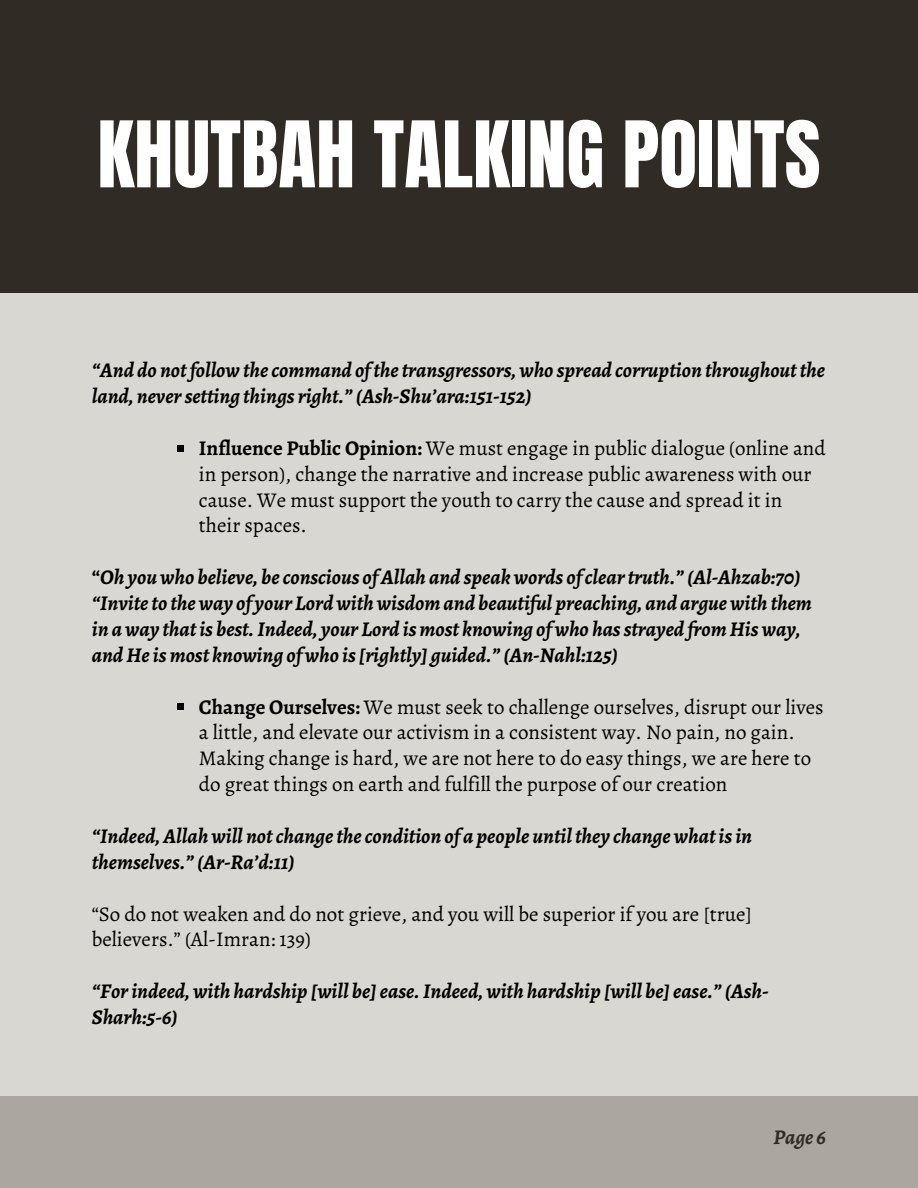
<style>
.page{position:relative;width:918px;height:1188px;background:#fff}
.page>*{position:absolute;margin:0;border:0;box-sizing:border-box;transform-origin:0 0}
.t1{font:78px "Anton";color:#fff}
.t2{font:italic 700 21px/25.8px "Alegreya";color:#000}
.t3{font:21px/25.8px "Alegreya";color:#000}
.t4{font:italic 700 21px "Alegreya";color:#312b26}
.s1{font-weight:700}
.s2{font-style:normal}
</style>
<div class="page">
<div style="left:0;top:132px;width:918px;height:1056px;background:#d9d7d1"></div>
<div style="left:0;top:0;width:918px;height:293px;background:#312b26"></div>
<div style="left:0;top:1096px;width:918px;height:92px;background:#aba69e"></div>
<div style="left:177px;top:445px;width:7px;height:6px;background:#000"></div>
<div style="left:177px;top:703px;width:7px;height:7px;background:#000"></div>
<h1 class="t1" style="left:97px;top:99px;width:725px">KHUTBAH TALKING POINTS</h1>
<p class="t2" style="left:92px;top:357px;width:735px">“And do notfollowthecommand ofthetransgressors,who spread corruption throughoutthe land, neversetting thingsright.” (Ash-Shu’ara:151-152)</p>
<h2 class="t3" style="left:199px;top:435px;width:628px"><span class="s1">Influence Public Opinion:</span> We must engage in public dialogue (online and in person), change the narrative and increase public awareness with our cause. We must support the youth to carry the cause and spread it in their spaces.</h2>
<p class="t2" style="left:92px;top:564px;width:722px"><span class="s2">“</span>Oh youwho believe, beconscious ofAllah and speakwords ofcleartruth.” (Al-Ahzab:70) “Inviteto theway of your Lordwithwisdomand beautiful preaching, and arguewith them in away thatis best.Indeed, your Lord ismost knowing ofwho hasstrayed fromHisway, and Heismost knowing ofwho is[rightly] guided.” (An-Nahl:125)</p>
<h2 class="t3" style="left:199px;top:694px;width:626px"><span class="s1">Change Ourselves:</span> We must seek to challenge ourselves, disrupt our lives a little, and elevate our activism in a consistent way. No pain, no gain.<br>Making change is hard, we are not here to do easy things, we are here to do great things on earth and fulfill the purpose of our creation</h2>
<p class="t2" style="left:92px;top:823px;width:662px">“Indeed,Allahwill notchangethecondition of a people untilthey changewhatisin themselves.” (Ar-Ra’d:11)</p>
<h2 class="t3" style="left:92px;top:901px;width:662px">“So do not weaken and do not grieve, and you will be superior if you are [true] believers.” (Al-Imran: 139)</h2>
<h2 class="t2" style="left:92px;top:978px;width:678px">“Forindeed,with hardship [will be]ease.Indeed,with hardship [will be]ease.” (Ash-<br>Sharh:5-6)</h2>
<h2 class="t4" style="left:773px;top:1123px;width:54px">Page 6</h2>
</div>
